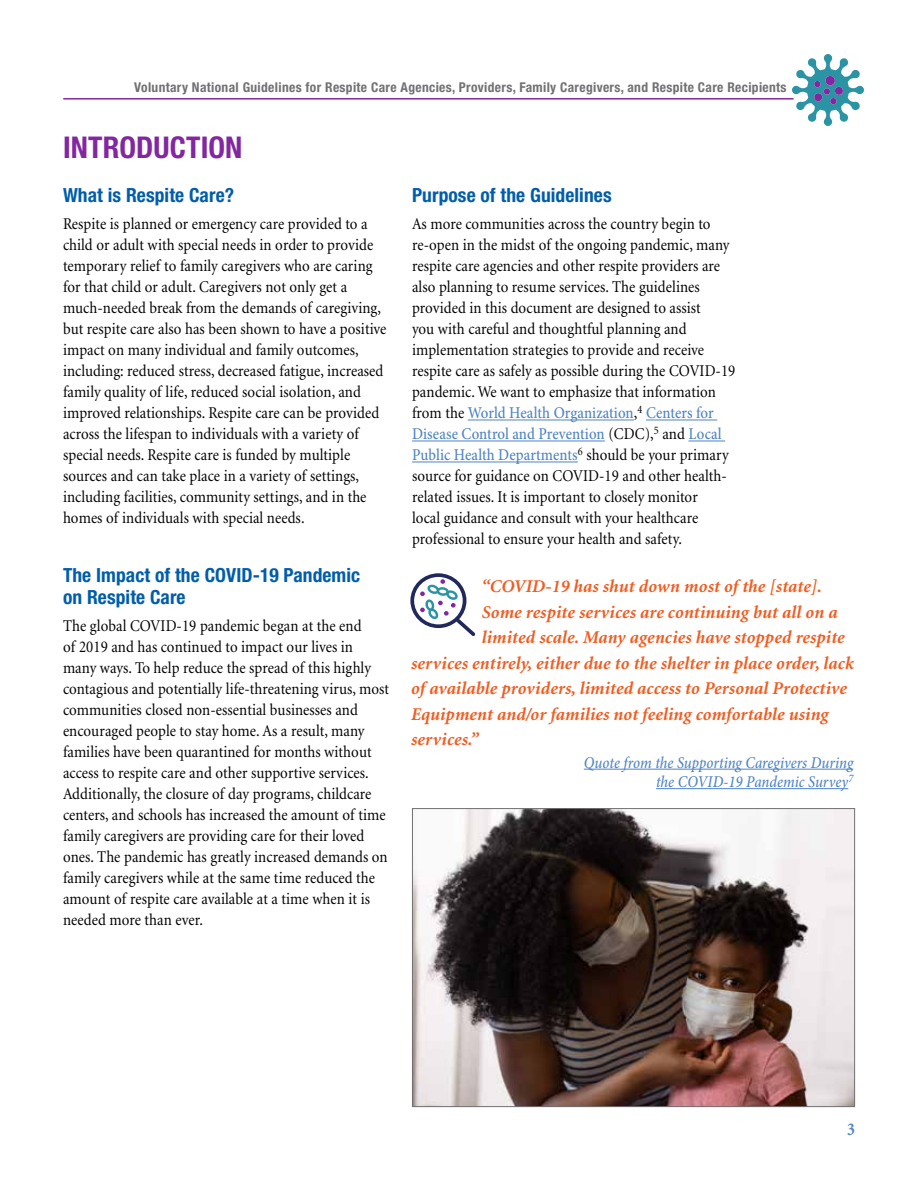
<style>
.page{position:relative;width:918px;height:1188px;background:#fff}
.page>*{position:absolute;margin:0;border:0;box-sizing:border-box;transform-origin:0 0}
.Headline{font:700 condensed 30px "Helvetica Neue";letter-spacing:.005em;color:#8227a0}
.Subhead_1{font:700 condensed 19.5px/22.5px "Helvetica Neue";letter-spacing:.005em;color:#005daa}
.t1{font:italic 700 18px "Minion";letter-spacing:.005em;color:#f15d22}
.t2{font:700 18px "Minion";color:#4f84c4;scale:.9 1}
.Body_Text{font:16.5px/21px "Minion";letter-spacing:.005em;color:#000;scale:.9 1}
.Focus_group_person{font:italic 500 16.5px/19.5px "Minion Pro";color:#4f84c4;text-align:right;scale:.9 1}
.t3{font:700 condensed 13.5px "Helvetica Neue";letter-spacing:.025em;color:#717073}
.s1{font-family:"Minion Pro";font-weight:500;color:#4f84c4}
</style>
<div class="page">
<hr style="left:64px;top:98px;width:729px;height:2px;background:#8227a0">
<svg style="left:792px;top:54px;width:72px;height:72px"></svg>
<hr style="left:468px;top:420px;width:166px;height:1px;background:#4f84c4">
<hr style="left:646px;top:420px;width:71px;height:1px;background:#4f84c4">
<hr style="left:412px;top:441px;width:193px;height:1px;background:#4f84c4">
<hr style="left:689px;top:441px;width:36px;height:1px;background:#4f84c4">
<hr style="left:412px;top:462px;width:166px;height:1px;background:#4f84c4">
<hr style="left:584px;top:769px;width:269px;height:1px;background:#4f84c4">
<hr style="left:656px;top:788px;width:192px;height:1px;background:#4f84c4">
<svg style="left:410px;top:573px;width:65px;height:63px"></svg>
<img style="left:414px;top:810px;width:439px;height:295px">
<div style="left:412px;top:808px;width:443px;height:299px;border:1px solid #717073"></div>
<p class="t3" style="left:134px;top:79px;width:654px">Voluntary National Guidelines for Respite Care Agencies, Providers, Family Caregivers, and Respite Care Recipients</p>
<p class="Headline" style="left:63px;top:129px;width:181px">INTRODUCTION</p>
<p class="Subhead_1" style="left:63px;top:184px;width:173px">What is Respite Care?</p>
<p class="Body_Text" style="left:63px;top:214px;width:361px">Respite is planned or emergency care provided to a child or adult with special needs in order to provide temporary relief to family caregivers who are caring for that child or adult. Caregivers not only get a much-needed break from the demands of caregiving, but respite care also has been shown to have a positive impact on many individual and family outcomes, including: reduced stress, decreased fatigue, increased family quality of life, reduced social isolation, and improved relationships. Respite care can be provided across the lifespan to individuals with a variety of special needs. Respite care is funded by multiple sources and can take place in a variety of settings, including facilities, community settings, and in the homes of individuals with special needs.</p>
<p class="Subhead_1" style="left:63px;top:563px;width:299px">The Impact of the COVID-19 Pandemic on Respite Care</p>
<p class="Body_Text" style="left:63px;top:616px;width:364px">The global COVID-19 pandemic began at the end<br>of 2019 and has continued to impact our lives in many ways. To help reduce the spread of this highly contagious and potentially life-threatening virus, most communities closed non-essential businesses and encouraged people to stay home. As a result, many families have been quarantined for months without access to respite care and other supportive services.<br>Additionally, the closure of day programs, childcare centers, and schools has increased the amount of time family caregivers are providing care for their loved ones. The pandemic has greatly increased demands on family caregivers while at the same time reduced the amount of respite care available at a time when it is needed more than ever.</p>
<p class="Subhead_1" style="left:412px;top:184px;width:201px">Purpose of the Guidelines</p>
<p class="Body_Text" style="left:412px;top:214px;width:361px">As more communities across the country begin to re-open in the midst of the ongoing pandemic, many respite care agencies and other respite providers are also planning to resume services. The guidelines provided in this document are designed to assist<br>you with careful and thoughtful planning and implementation strategies to provide and receive respite care as safely as possible during the COVID-19 pandemic. We want to emphasize that information from the <span class="s1">World Health Organization</span>,<sup>4</sup> <span class="s1">Centers for Disease Control and Prevention</span> (CDC),<sup>5</sup> and <span class="s1">Local Public Health Departments</span><sup>6</sup> should be your primary source for guidance on COVID-19 and other health&shy;related issues. It is important to closely monitor<br>local guidance and consult with your healthcare professional to ensure your health and safety.</p>
<p class="t1" style="left:481px;top:577px;width:342px">“COVID-19 has shut down most of the [state].</p>
<p class="t1" style="left:481px;top:603px;width:357px">Some respite services are continuing but all on a</p>
<p class="t1" style="left:481px;top:628px;width:364px">limited scale. Many agencies have stopped respite</p>
<p class="t1" style="left:410px;top:654px;width:444px">services entirely, either due to the shelter in place order, lack</p>
<p class="t1" style="left:410px;top:679px;width:437px">of available providers, limited access to Personal Protective</p>
<p class="t1" style="left:410px;top:705px;width:419px">Equipment and/or families not feeling comfortable using</p>
<p class="t1" style="left:410px;top:730px;width:69px">services.”</p>
<p class="Focus_group_person" style="left:584px;top:752px;width:301px">Quote from the Supporting Caregivers During the COVID-19 Pandemic Survey<sup>7</sup></p>
<p class="t2" style="left:847px;top:1120px;width:10px">3</p>
</div>
